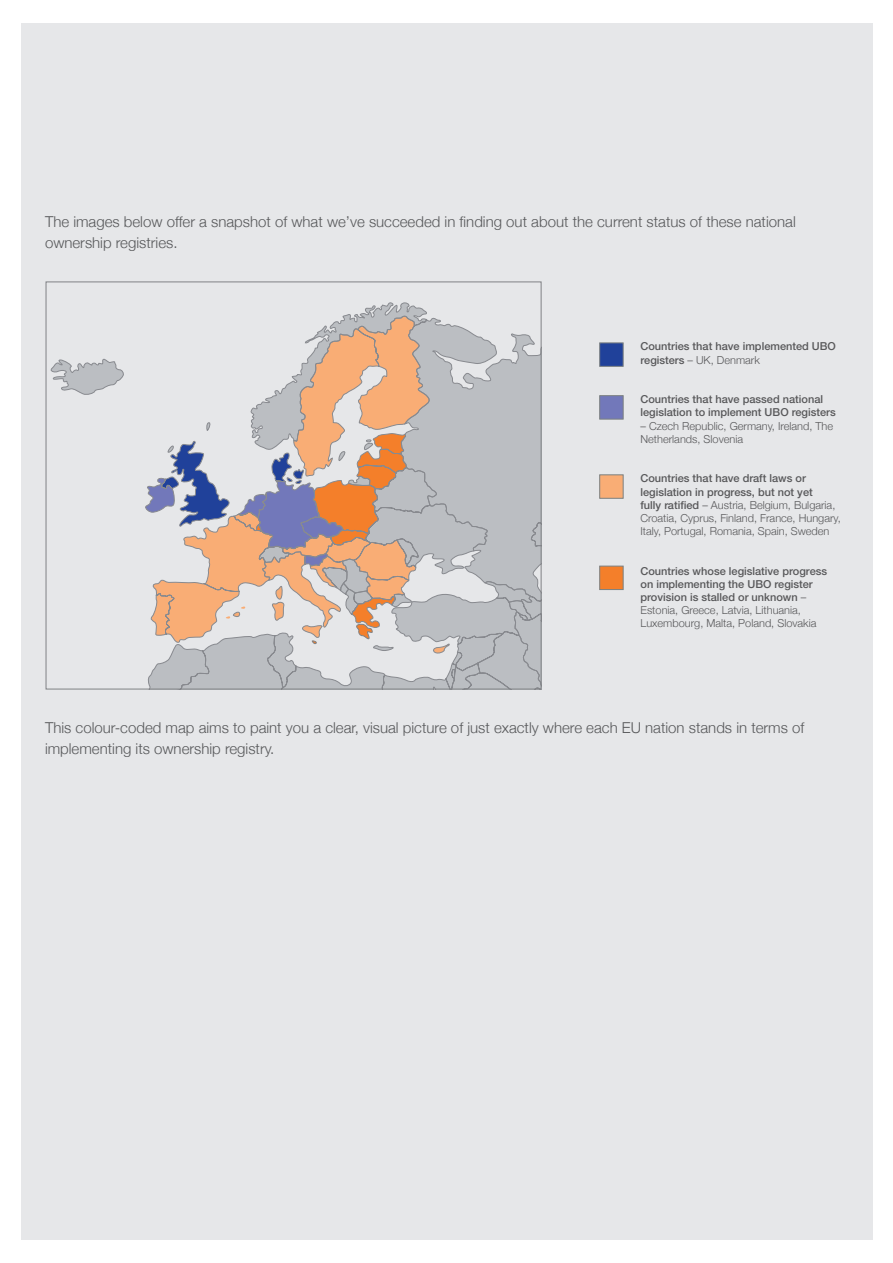
<style>
.page{position:relative;width:893px;height:1263px;background:#fff}
.page>*{position:absolute;margin:0;border:0;box-sizing:border-box;transform-origin:0 0}
.t1{font:300 15px/21px "Helvetica Neue";color:#57585a}
.t2{font:500 10.95px/13.2px "Helvetica Neue LTW1 G";color:#58585a}
.t3{font:300 10.95px/13.2px "Helvetica Neue";color:#58585a}
.s1{font-family:"Helvetica Neue";font-weight:300}
.s2{font-family:"Helvetica Neue LTW1 G";font-weight:500}
</style>
<div class="page">
<div style="left:21px;top:23px;width:851px;height:1217px;background:#e6e7e9"></div>
<svg style="left:51px;top:302px;width:488px;height:385px"></svg>
<div style="left:599px;top:342px;width:24px;height:25px;background:#20419a;border:1px solid #7b8080"></div>
<div style="left:599px;top:395px;width:24px;height:24px;background:#7278ba;border:1px solid #7b8080"></div>
<div style="left:599px;top:474px;width:24px;height:25px;background:#f9ad75;border:1px solid #7b8080"></div>
<div style="left:599px;top:566px;width:24px;height:24px;background:#f47f2a;border:1px solid #7b8080"></div>
<p class="t1" style="left:45px;top:210px;width:752px">The images below offer a snapshot of what we’ve succeeded in finding out about the current status of these national ownership registries.</p>
<p class="t2" style="left:640px;top:340px;width:197px">Countries that have implemented UBO registers <span class="s1">– UK, Denmark</span></p>
<p class="t2" style="left:640px;top:393px;width:197px">Countries that have passed national legislation to implement UBO registers</p>
<p class="t3" style="left:640px;top:418px;width:194px">– Czech Republic, Germany, Ireland, The<br>Netherlands, Slovenia</p>
<p class="t3" style="left:640px;top:471px;width:202px"><span class="s2">Countries that have draft laws or legislation in progress, but not yet<br>fully ratified</span> – Austria, Belgium, Bulgaria, Croatia, Cyprus, Finland, France, Hungary, Italy, Portugal, Romania, Spain, Sweden</p>
<p class="t2" style="left:640px;top:564px;width:188px">Countries whose legislative progress on implementing the UBO register provision is stalled or unknown <span class="s1">– Estonia, Greece, Latvia, Lithuania, Luxembourg, Malta, Poland, Slovakia</span></p>
<p class="t1" style="left:45px;top:716px;width:761px">This colour-coded map aims to paint you a clear, visual picture of just exactly where each EU nation stands in terms of implementing its ownership registry.</p>
</div>
